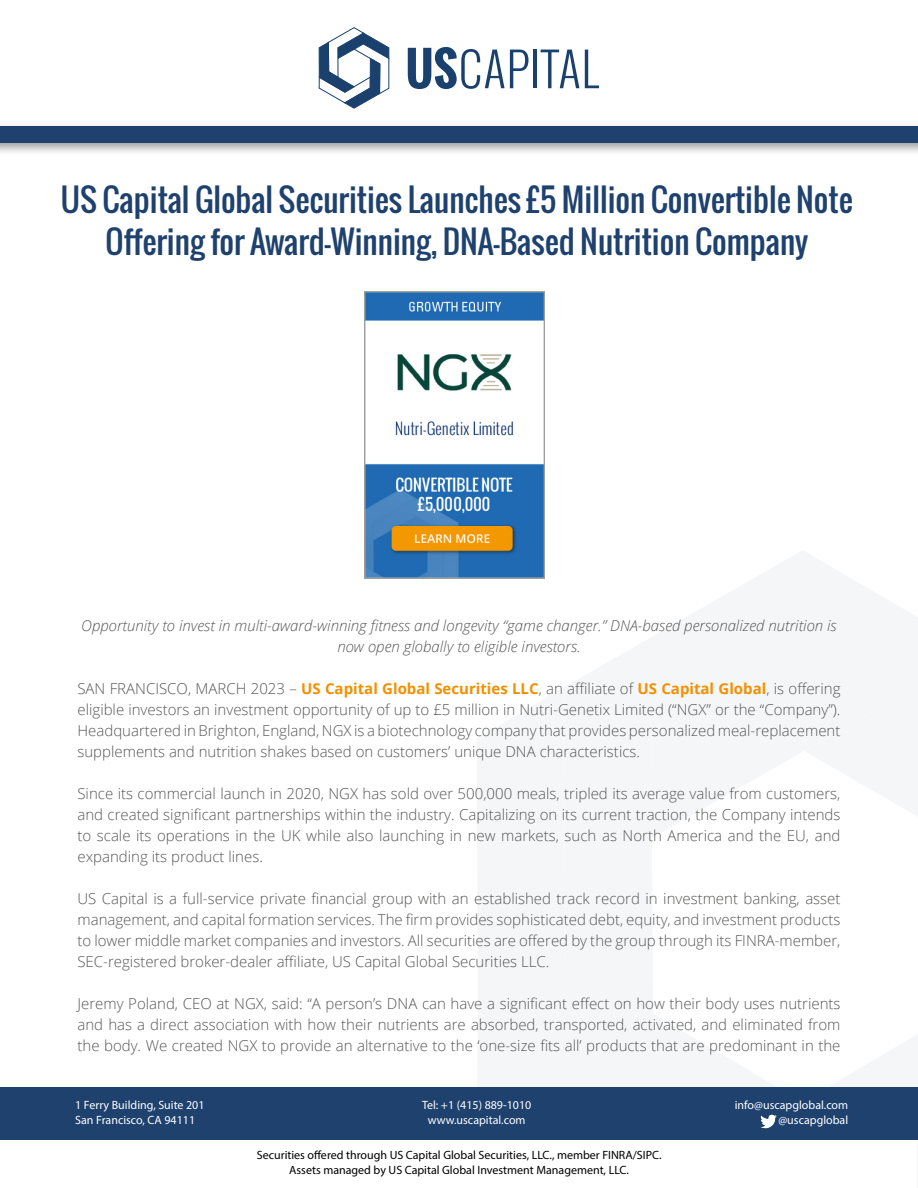
<style>
.page{position:relative;width:918px;height:1188px;background:#fff}
.page>*{position:absolute;margin:0;border:0;box-sizing:border-box;transform-origin:0 0}
.t1{font:31.5px/42px "Oswald";color:#1e416e;text-align:center}
.t2{font:300 15px/21px "Open Sans";color:#575756;text-align:justify}
.t3{font:italic 300 15px/21px "Open Sans";color:#575756;text-align:center}
.t4{font:12px/15.6px "Myriad Pro";color:#000;text-align:center}
.t5{font:12px/15px "Myriad Pro";color:#fff;text-align:center}
.s1{font-weight:700;color:#f39000}
</style>
<div class="page">
<div style="left:890px;top:602px;width:28px;height:100px;background:#f4f6f8"></div>
<div style="left:890px;top:702px;width:28px;height:114px;background:#f4f6f8"></div>
<svg style="left:565px;top:551px;width:325px;height:249px;fill:#f4f6f8"></svg>
<svg style="left:477px;top:688px;width:326px;height:399px;fill:#f4f6f8"></svg>
<svg style="left:716px;top:838px;width:202px;height:350px"></svg>
<div style="left:1px;top:1138px;width:916px;height:50px;background:#fff"></div>
<div style="left:0;top:121px;width:918px;height:35px;background:#000;opacity:.4"></div>
<div style="left:0;top:126px;width:918px;height:17px;background:#1e416e"></div>
<svg style="left:408px;top:47px;width:120px;height:42px"></svg>
<hr style="left:534px;top:50px;width:3px;height:38px;background:#1a406e">
<svg style="left:541px;top:50px;width:38px;height:38px"></svg>
<svg style="left:585px;top:50px;width:14px;height:38px"></svg>
<svg style="left:319px;top:27px;width:70px;height:81px"></svg>
<div style="left:0;top:1087px;width:918px;height:52px;background:#1e416e"></div>
<img style="left:760px;top:1114px;width:17px;height:15px">
<img style="left:365px;top:292px;width:180px;height:286px">
<h1 class="t1" style="left:61px;top:178px;width:793px">US Capital Global Securities Launches £5 Million Convertible Note<br>Offering for Award-Winning, DNA-Based Nutrition Company</h1>
<p class="t3" style="left:81px;top:614px;width:757px">Opportunity to invest in multi-award-winning fitness and longevity “game changer.” DNA-based personalized nutrition is now open globally to eligible investors.</p>
<p class="t2" style="left:77px;top:678px;width:765px">SAN FRANCISCO, MARCH 2023 – <span class="s1">US Capital Global Securities LLC</span>, an affiliate of <span class="s1">US Capital Global</span>, is offering eligible investors an investment opportunity of up to £5 million in Nutri-Genetix Limited (“NGX” or the “Company”).<br>Headquartered in Brighton, England, NGX is a biotechnology company that provides personalized meal-replacement supplements and nutrition shakes based on customers’ unique DNA characteristics.</p>
<p class="t2" style="left:77px;top:783px;width:765px">Since its commercial launch in 2020, NGX has sold over 500,000 meals, tripled its average value from customers, and created significant partnerships within the industry. Capitalizing on its current traction, the Company intends to scale its operations in the UK while also launching in new markets, such as North America and the EU, and expanding its product lines.</p>
<p class="t2" style="left:77px;top:888px;width:765px">US Capital is a full-service private financial group with an established track record in investment banking, asset management, and capital formation services. The firm provides sophisticated debt, equity, and investment products to lower middle market companies and investors. All securities are offered by the group through its FINRA-member, SEC-registered broker-dealer affiliate, US Capital Global Securities LLC.</p>
<p class="t2" style="left:77px;top:993px;width:765px">Jeremy Poland, CEO at NGX, said: “A person’s DNA can have a significant effect on how their body uses nutrients and has a direct association with how their nutrients are absorbed, transported, activated, and eliminated from the body. We created NGX to provide an alternative to the ‘one-size fits all’ products that are predominant in the</p>
<p class="t5" style="left:75px;top:1097px;width:131px;text-align:left">1 Ferry Building, Suite 201<br>San Francisco, CA 94111</p>
<p class="t5" style="left:422px;top:1097px;width:111px">Tel: +1 (415) 889-1010 www.uscapital.com</p>
<p class="t5" style="left:735px;top:1097px;width:115px;text-align:right">info@uscapglobal.com @uscapglobal</p>
<p class="t4" style="left:257px;top:1147px;width:406px">Securities offered through US Capital Global Securities, LLC., member FINRA/SIPC.<br>Assets managed by US Capital Global Investment Management, LLC.</p>
</div>
